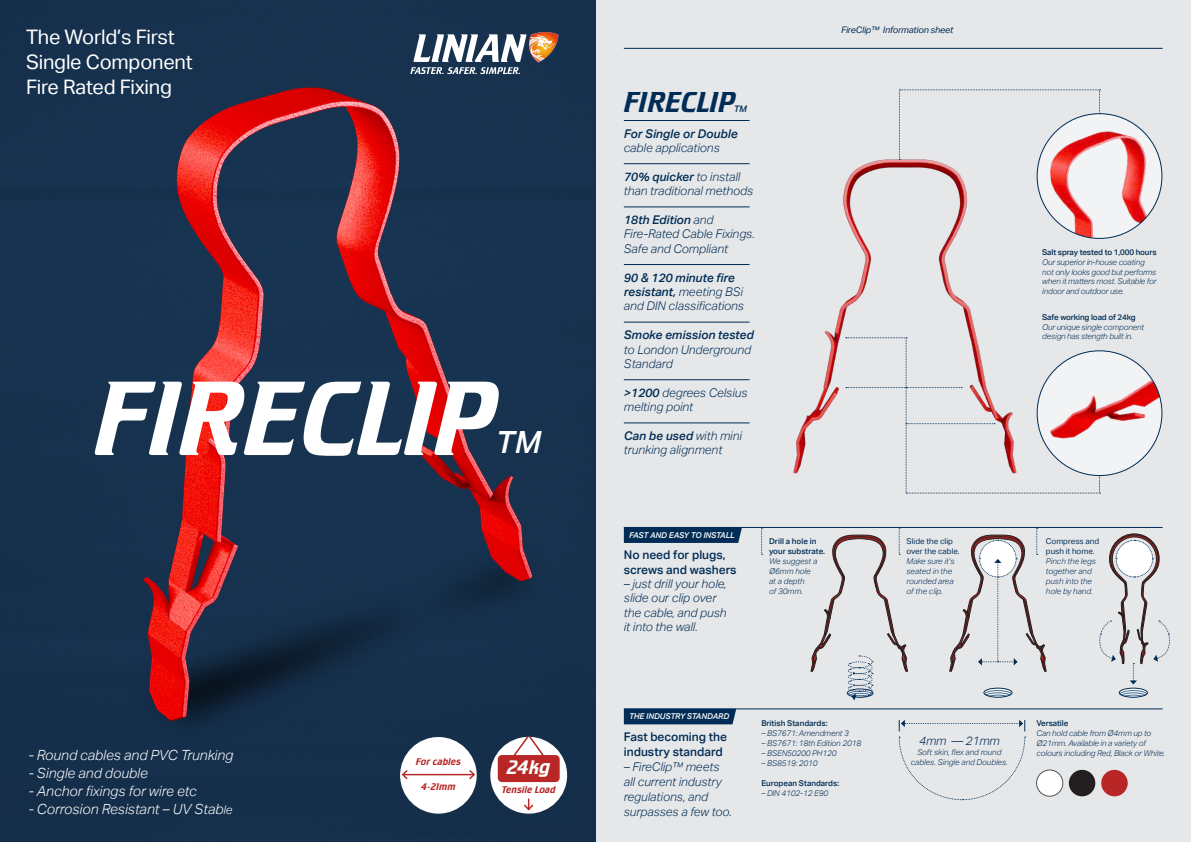
<style>
.page{position:relative;width:1191px;height:842px;background:#fff}
.page>*{position:absolute;margin:0;border:0;box-sizing:border-box;transform-origin:0 0}
.t1{font:110px "Crillee Italic Std";letter-spacing:-.02em;color:#fff}
.t2{font:italic 500 30.6px "Aktiv Grotesk";color:#fff}
.t3{font:30px "Crillee Italic Std";letter-spacing:-.015em;color:#002c55}
.t4{font:20.4px "Crillee Italic Std";color:#fff}
.t5{font:20px/25px "Aktiv Grotesk";letter-spacing:-.01em;color:#fff}
.t6{font:italic 300 14px "Aktiv Grotesk";color:#fff}
.t7{font:italic 300 12px/14.4px "Aktiv Grotesk";color:#002c55}
.t8{font:500 12px/14.4px "Aktiv Grotesk";color:#002c55}
.t9{font:italic 500 12px/14.4px "Aktiv Grotesk";color:#002c55}
.Circular__Book___27p{font:10.1px "Crillee Italic Std";color:#b82626}
.t10{font:italic 9px "Aktiv Grotesk";letter-spacing:-.015em;color:#002c55}
.t11{font:italic 500 9px "Aktiv Grotesk";color:#002c55}
.t12{font:italic 300 8px/10px "Aktiv Grotesk";letter-spacing:-.01em;color:#002c55}
.t13{font:500 8px "Aktiv Grotesk";color:#002c55}
.t14{font:8px/10px "Aktiv Grotesk";color:#002c55}
.t15{font:italic 500 8px "Aktiv Grotesk";letter-spacing:-.02em;color:#fff}
.t16{font:italic 500 8px "Aktiv Grotesk";color:#fff}
.s1{font-size:12px}
.s2{font-weight:300}
.s3{font-weight:500}
.s4{font-weight:500;font-style:normal}
.s5{font-weight:400;font-style:normal}
</style>
<div class="page">
<div style="left:595px;top:0;width:596px;height:842px;background:#e6e7e9"></div>
<img style="left:0;top:0;width:595px;height:842px">
<div style="left:1036px;top:770px;width:26px;height:26px;background:#fff;border-radius:50%"></div>
<div style="left:1036px;top:770px;width:27px;height:26px;border:1px solid #505659;border-radius:50%"></div>
<svg style="left:898px;top:737px;width:127px;height:63px"></svg>
<div style="left:1068px;top:770px;width:27px;height:26px;background:#231f20;border-radius:50%"></div>
<div style="left:1101px;top:770px;width:26px;height:26px;background:#b82626;border-radius:50%"></div>
<img style="left:793px;top:159px;width:184px;height:315px">
<hr style="left:624px;top:120px;width:125px;height:1px;background:#002c55">
<hr style="left:624px;top:164px;width:125px;height:1px;background:#002c55">
<hr style="left:624px;top:207px;width:125px;height:1px;background:#002c55">
<hr style="left:624px;top:264px;width:125px;height:1px;background:#002c55">
<hr style="left:624px;top:322px;width:125px;height:1px;background:#002c55">
<hr style="left:624px;top:380px;width:125px;height:1px;background:#002c55">
<hr style="left:624px;top:423px;width:125px;height:1px;background:#002c55">
<hr style="left:624px;top:527px;width:538px;height:1px;background:#002c55">
<svg style="left:761px;top:528px;width:1px;height:27px"></svg>
<hr style="left:624px;top:709px;width:538px;height:1px;background:#002c55">
<svg style="left:899px;top:720px;width:126px;height:11px"></svg>
<svg style="left:846px;top:338px;width:254px;height:156px"></svg>
<svg style="left:899px;top:90px;width:201px;height:70px"></svg>
<img style="left:1037px;top:351px;width:124px;height:124px;border-radius:62px">
<img style="left:1037px;top:114px;width:124px;height:124px;border-radius:62px">
<svg style="left:624px;top:528px;width:118px;height:15px;background:#042f58"></svg>
<div style="left:624px;top:710px;width:112px;height:14px;background:#002c55"></div>
<svg style="left:984px;top:690px;width:28px;height:8px"></svg>
<div style="left:983px;top:688px;width:29px;height:9px;border:1px solid #002c55;border-radius:50%"></div>
<svg style="left:1119px;top:690px;width:28px;height:8px"></svg>
<div style="left:1119px;top:688px;width:28px;height:9px;border:1px solid #002c55;border-radius:50%"></div>
<svg style="left:810px;top:528px;width:98px;height:173px"></svg>
<svg style="left:949px;top:528px;width:98px;height:144px"></svg>
<div style="left:400px;top:737px;width:77px;height:77px;background:#fff;border-radius:50%"></div>
<hr style="left:403px;top:774px;width:71px;height:1px;background:#b82626">
<svg style="left:400px;top:768px;width:9px;height:13px"></svg>
<svg style="left:467px;top:770px;width:8px;height:10px"></svg>
<div style="left:490px;top:737px;width:77px;height:77px;background:#fff;border-radius:50%"></div>
<svg style="left:524px;top:798px;width:10px;height:13px"></svg>
<div style="left:498px;top:755px;width:61px;height:27px;background:#b82626;border-radius:4px"></div>
<svg style="left:511px;top:737px;width:35px;height:18px"></svg>
<svg style="left:1099px;top:533px;width:71px;height:151px"></svg>
<hr style="left:624px;top:48px;width:538px;height:1px;background:#002c55">
<img style="left:392px;top:20px;width:177px;height:69px">
<p class="t5" style="left:26px;top:24px;width:168px">The World’s First<br>Single Component<br>Fire Rated Fixing</p>
<p class="t1" style="left:94px;top:358px;width:406px">FIRECLIP</p>
<p class="t2" style="left:495px;top:425px;width:46px">tm</p>
<p class="t6" style="left:28px;top:747px;width:207px">- Round cables and PVC Trunking</p>
<p class="t6" style="left:28px;top:765px;width:121px">- Single and double</p>
<p class="t6" style="left:28px;top:783px;width:170px">- Anchor fixings for wire etc</p>
<p class="t6" style="left:28px;top:801px;width:206px">- Corrosion Resistant – UV Stab<span class="s1">le</span></p>
<p class="Circular__Book___27p" style="left:416px;top:756px;width:47px">For cables</p>
<p class="Circular__Book___27p" style="left:421px;top:781px;width:36px">4-21mm</p>
<p class="t4" style="left:507px;top:756px;width:45px">24kg</p>
<p class="Circular__Book___27p" style="left:501px;top:784px;width:56px">Tensile Load</p>
<p class="t3" style="left:624px;top:85px;width:113px">FIRECLIP</p>
<p class="t11" style="left:734px;top:104px;width:15px">tm</p>
<p class="t9" style="left:624px;top:126px;width:115px">For Single or Double <span class="s2">cable applications</span></p>
<p class="t7" style="left:624px;top:169px;width:131px"><span class="s3">70% quicker</span> to install than traditional methods</p>
<p class="t7" style="left:624px;top:213px;width:132px"><span class="s3">18th Edition</span> and<br>Fire-Rated Cable Fixings.<br>Safe and Compliant</p>
<p class="t7" style="left:624px;top:270px;width:122px"><span class="s3">90 &amp; 120 minute fire resistant,</span> meeting BSi and DIN classifications</p>
<p class="t7" style="left:624px;top:328px;width:131px"><span class="s3">Smoke emission tested </span>to London Underground<br>Standard</p>
<p class="t7" style="left:624px;top:385px;width:125px"><span class="s3">&gt;1200</span> degrees Celsius melting point</p>
<p class="t7" style="left:624px;top:429px;width:120px"><span class="s3">Can be used</span> with mini trunking alignment</p>
<p class="t10" style="left:841px;top:25px;width:113px">FireClip™ Information sheet</p>
<p class="t12" style="left:1042px;top:248px;width:116px;line-height:9.6px"><span class="s4">Salt spray tested to 1,000 hours<br></span>Our superior in-house coating not only looks good but performs when it matters most. Suitable for indoor and outdoor use.</p>
<p class="t12" style="left:1042px;top:313px;width:103px;line-height:9.6px"><span class="s4">Safe working load of 24kg<br></span>Our unique single component design has stength built in.</p>
<p class="t15" style="left:629px;top:530px;width:107px">FAST AND EASY TO INSTALL</p>
<p class="t8" style="left:624px;top:548px;width:114px">No need for plugs, screws and washers</p>
<p class="t7" style="left:624px;top:577px;width:104px">– just drill your hole, slide our clip over the cable, and push it into the wall.</p>
<p class="t12" style="left:769px;top:536px;width:57px"><span class="s4">Drill a hole in your substrate.<br></span>We suggest a<br>Ø6mm hole<br>at a depth<br>of 30mm.</p>
<p class="t12" style="left:906px;top:536px;width:55px"><span class="s5">Slide the clip over the cable.<br></span>Make sure it’s seated in the rounded area of the clip.</p>
<p class="t14" style="left:1046px;top:536px;width:55px">Compress and push it home.</p>
<p class="t12" style="left:1046px;top:556px;width:51px">Pinch the legs together and push into the hole by hand.</p>
<p class="t16" style="left:629px;top:712px;width:102px">THE INDUSTRY STANDARD</p>
<p class="t8" style="left:624px;top:729px;width:105px;line-height:15px">Fast becoming the industry standard</p>
<p class="t7" style="left:624px;top:759px;width:109px;line-height:15px">– FireClip™ meets all current industry regulations, and surpasses a few too.</p>
<p class="t13" style="left:761px;top:718px;width:68px">British Standards:</p>
<p class="t12" style="left:761px;top:728px;width:89px">– BS7671: Amendment 3</p>
<p class="t12" style="left:761px;top:738px;width:101px">– BS7671: 18th Edition 2018</p>
<p class="t12" style="left:761px;top:748px;width:77px">– BSEN50200 PH120</p>
<p class="t12" style="left:761px;top:758px;width:58px">– BS8519: 2010</p>
<p class="t13" style="left:761px;top:778px;width:79px">European Standards:</p>
<p class="t12" style="left:761px;top:788px;width:68px">– DIN 4102-12 E90</p>
<p class="t7" style="left:919px;top:734px;width:82px">4mm — 21mm</p>
<p class="t12" style="left:911px;top:747px;width:98px;text-align:center">Soft skin, flex and round cables. Single and Doubles.</p>
<p class="t13" style="left:1036px;top:718px;width:33px">Versatile</p>
<p class="t12" style="left:1036px;top:728px;width:130px">Can hold cable from Ø4mm up to<br>Ø21mm. Available in a variety of colours including Red, Black or White.</p>
</div>
